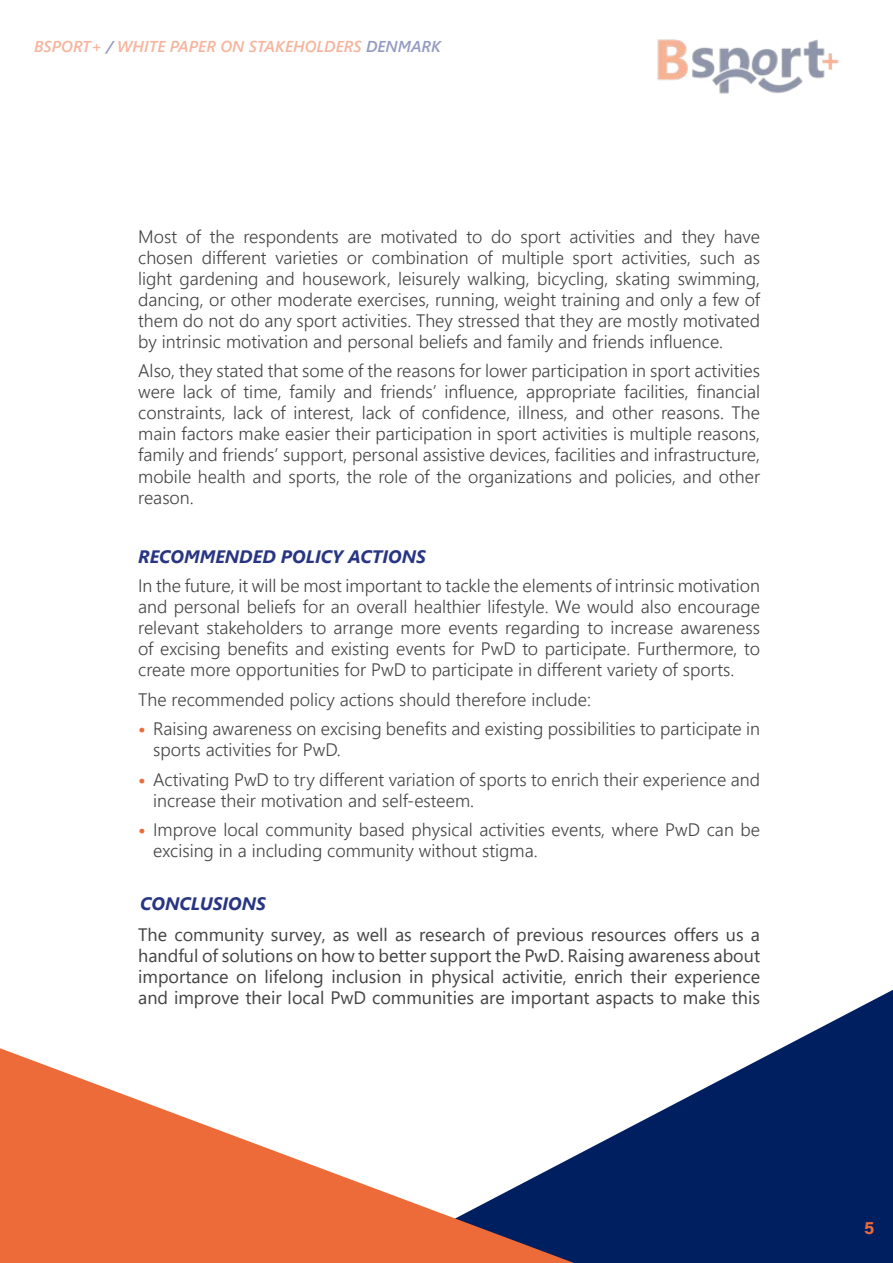
<style>
.page{position:relative;width:893px;height:1263px;background:#fff}
.page>*{position:absolute;margin:0;border:0;box-sizing:border-box;transform-origin:0 0}
.t1{font:300 18px/21px "Segoe UI";color:#434343;text-align:justify}
.t2{font:18px/21px "Segoe UI";color:#434343;text-align:justify}
.t3{font:italic 700 18px "Segoe UI";color:#283583}
.t4{font:700 18px "Acumin Pro";color:#ed6a39}
.t5{font:italic 600 15.75px "Segoe UI";color:#ed6a39}
.s1{color:#283583}
.s2{font-weight:700;font-style:italic;color:#ed6a39}
</style>
<div class="page">
<svg style="left:574px;top:990px;width:319px;height:273px;fill:#001f60"></svg>
<svg style="left:0;top:1048px;width:574px;height:215px"></svg>
<img style="left:657px;top:39px;width:182px;height:55px">
<p class="t5" style="left:34px;top:31px;width:409px">BSPORT+ <span class="s1">/</span> WHITE PAPER ON STAKEHOLDERS <span class="s1">DENMARK</span></p>
<p class="t1" style="left:138px;top:224px;width:623px">Most of the respondents are motivated to do sport activities and they have chosen different varieties or combination of multiple sport activities, such as light gardening and housework, leisurely walking, bicycling, skating swimming, dancing, or other moderate exercises, running, weight training and only a few of them do not do any sport activities. They stressed that they are mostly motivated by intrinsic motivation and personal beliefs and family and friends influence.</p>
<p class="t1" style="left:138px;top:359px;width:623px">Also, they stated that some of the reasons for lower participation in sport activities were lack of time, family and friends’ influence, appropriate facilities, financial constraints, lack of interest, lack of confidence, illness, and other reasons. The main factors make easier their participation in sport activities is multiple reasons, family and friends’ support, personal assistive devices, facilities and infrastructure, mobile health and sports, the role of the organizations and policies, and other reason.</p>
<p class="t3" style="left:138px;top:539px;width:289px">RECOMMENDED POLICY ACTIONS</p>
<p class="t1" style="left:138px;top:573px;width:623px">In the future, it will be most important to tackle the elements of intrinsic motivation and personal beliefs for an overall healthier lifestyle. We would also encourage relevant stakeholders to arrange more events regarding to increase awareness of excising benefits and existing events for PwD to participate. Furthermore, to create more opportunities for PwD to participate in different variety of sports.</p>
<p class="t1" style="left:138px;top:687px;width:454px">The recommended policy actions should therefore include:</p>
<p class="t1" style="left:153px;top:716px;width:608px;text-indent:-15px"><span class="s2">•</span> Raising awareness on excising benefits and existing possibilities to participate in sports activities for PwD.</p>
<p class="t1" style="left:153px;top:767px;width:608px;text-indent:-15px"><span class="s2">•</span> Activating PwD to try different variation of sports to enrich their experience and increase their motivation and self-esteem.</p>
<p class="t1" style="left:153px;top:817px;width:608px;text-indent:-15px"><span class="s2">•</span> Improve local community based physical activities events, where PwD can be excising in a including community without stigma.</p>
<p class="t3" style="left:140px;top:887px;width:127px">CONCLUSIONS</p>
<p class="t2" style="left:138px;top:922px;width:623px">The community survey, as well as research of previous resources offers us a handful of solutions on how to better support the PwD. Raising awareness about importance on lifelong inclusion in physical activitie, enrich their experience and improve their local PwD communities are important aspacts to make this</p>
<p class="t4" style="left:864px;top:1215px;width:12px">5</p>
</div>
